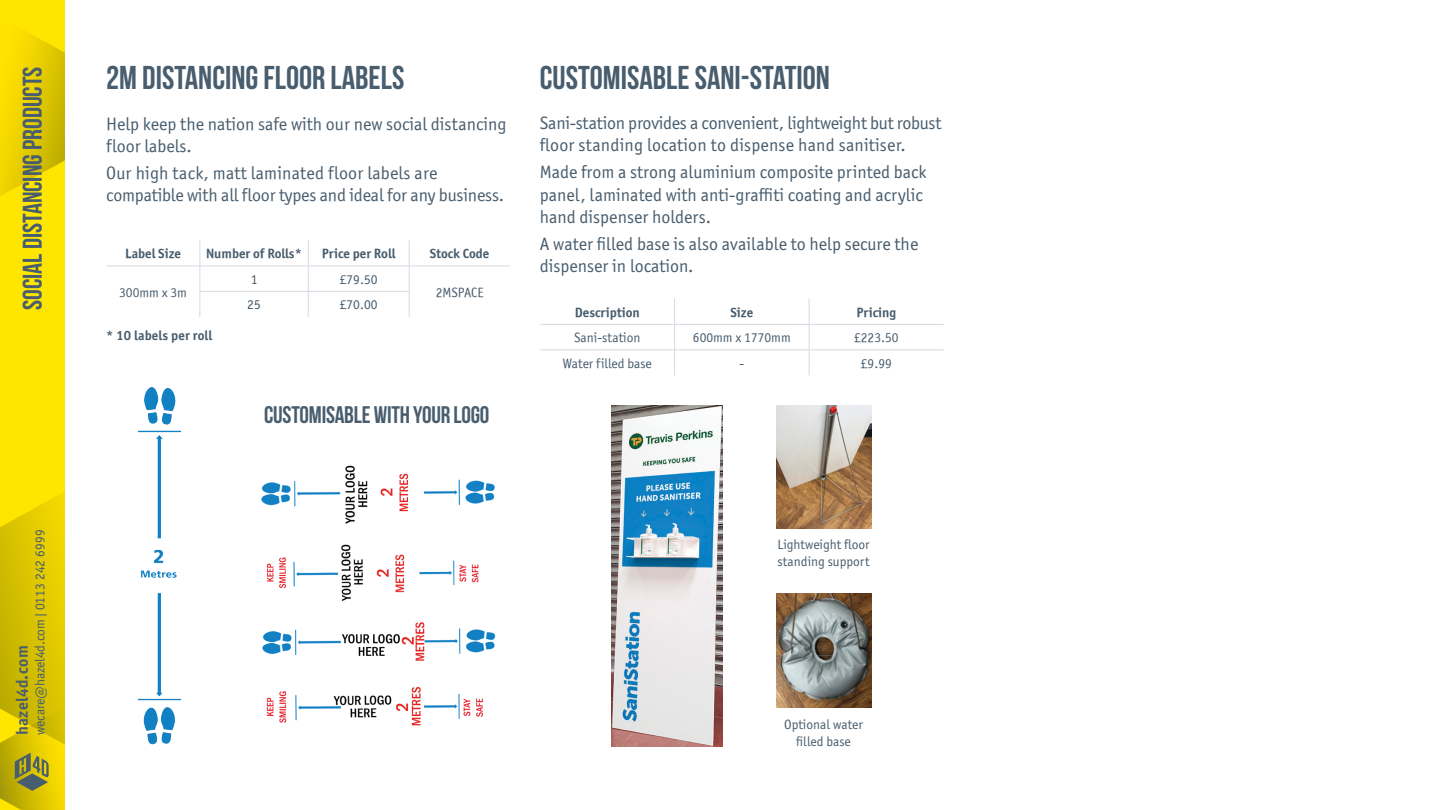
<style>
.page{position:relative;width:1441px;height:810px;background:#fff}
.page>*{position:absolute;margin:0;border:0;box-sizing:border-box;transform-origin:0 0}
.Product_Title_-_Prot{font:700 33px "Bebas Neue";color:#485d6e}
.t1{font:700 27px "Bebas Neue";color:#485d6e}
.Product_Title_-_Prot-2{font:700 24px "Bebas Neue";letter-spacing:-.01em;color:#485d6e}
.t2{font:18px/22.5px "Officina Sans ITC Pro";color:#485d6e}
.Officina_9pt_-_Parag{font:18px/22.5px "Officina Sans ITCTT Book";color:#485d6e}
.t3{font:700 16.5px "Officina Sans ITC Pro";letter-spacing:.02em;color:#485d6e}
.t4{font:13.5px/16.5px "Officina Sans ITC Pro";color:#485d6e;text-align:center}
.t5{font:13.5px "Officina Sans ITCTT Bold";color:#485d6e}
.t6{font:13.5px "Officina Sans ITCTT Book";color:#485d6e}
.t7{font:700 13.5px "Officina Sans ITC Pro";letter-spacing:.01em;color:#485d6e}
.t8{font:13.5px "Officina Sans ITC Pro";color:#425664}
</style>
<div class="page">
<img style="left:0;top:0;width:64px;height:810px">
<svg style="left:15px;top:753px;width:34px;height:38px"></svg>
<img style="left:261px;top:465px;width:234px;height:136px">
<img style="left:138px;top:388px;width:43px;height:357px">
<img style="left:611px;top:405px;width:111px;height:341px">
<img style="left:776px;top:405px;width:95px;height:124px">
<img style="left:776px;top:594px;width:95px;height:114px">
<hr style="left:540px;top:324px;width:134px;height:1px;background:#d5d9e0">
<hr style="left:674px;top:324px;width:135px;height:1px;background:#d5d9e0">
<hr style="left:540px;top:350px;width:134px;height:1px;background:#d5d9e0">
<hr style="left:674px;top:350px;width:135px;height:1px;background:#d5d9e0">
<hr style="left:809px;top:324px;width:134px;height:1px;background:#d5d9e0">
<svg style="left:674px;top:299px;width:1px;height:76px"></svg>
<hr style="left:809px;top:350px;width:134px;height:1px;background:#d5d9e0">
<svg style="left:808px;top:299px;width:1px;height:76px"></svg>
<img style="left:262px;top:622px;width:234px;height:104px">
<hr style="left:106px;top:266px;width:94px;height:1px;background:#d5d9e0">
<hr style="left:200px;top:266px;width:108px;height:1px;background:#d5d9e0">
<hr style="left:308px;top:266px;width:101px;height:1px;background:#d5d9e0">
<hr style="left:409px;top:266px;width:101px;height:1px;background:#d5d9e0">
<hr style="left:200px;top:291px;width:108px;height:1px;background:#d5d9e0">
<svg style="left:199px;top:240px;width:1px;height:77px"></svg>
<hr style="left:308px;top:291px;width:101px;height:1px;background:#d5d9e0">
<svg style="left:308px;top:240px;width:1px;height:77px"></svg>
<svg style="left:409px;top:240px;width:1px;height:77px"></svg>
<h2 class="t1" style="left:18px;top:310px;width:245px;rotate:-90deg">SOCIAL DISTANCING PRODUCTS</h2>
<p class="t4" style="left:32px;top:735px;width:207px;rotate:-90deg">wecare@hazel4d.com | 0113 242 6999</p>
<p class="t3" style="left:12px;top:735px;width:91px;rotate:-90deg">hazel4d.com</p>
<p class="Product_Title_-_Prot" style="left:106px;top:59px;width:299px">2M DISTANCING FLOOR LABELS</p>
<p class="Officina_9pt_-_Parag" style="left:106px;top:112px;width:401px">Help keep the nation safe with our new social distancing floor labels.</p>
<p class="Officina_9pt_-_Parag" style="left:106px;top:162px;width:399px">Our high tack, matt laminated floor labels are compatible with all floor types and ideal for any business.</p>
<p class="t5" style="left:125px;top:245px;width:57px">Label Size</p>
<p class="t5" style="left:206px;top:245px;width:97px">Number of Rolls*</p>
<p class="t5" style="left:322px;top:245px;width:75px">Price per Roll</p>
<p class="t5" style="left:430px;top:245px;width:61px">Stock Code</p>
<p class="t6" style="left:119px;top:284px;width:69px">300mm x 3m</p>
<p class="t8" style="left:251px;top:271px;width:8px">1</p>
<p class="t4" style="left:340px;top:271px;width:39px">£79.50</p>
<p class="t6" style="left:435px;top:284px;width:49px">2MSPACE</p>
<p class="t7" style="left:106px;top:327px;width:107px">* 10 labels per roll</p>
<p class="t8" style="left:247px;top:297px;width:15px">25</p>
<p class="t4" style="left:340px;top:296px;width:39px">£70.00</p>
<p class="Product_Title_-_Prot-2" style="left:264px;top:402px;width:226px">CUSTOMISABLE WITH YOUR LOGO</p>
<p class="Product_Title_-_Prot" style="left:540px;top:59px;width:291px">CUSTOMISABLE SANI-STATION</p>
<p class="t2" style="left:540px;top:112px;width:403px">Sani-station provides a convenient, lightweight but robust floor standing location to dispense hand sanitiser.</p>
<p class="t2" style="left:540px;top:161px;width:388px">Made from a strong aluminium composite printed back panel, laminated with anti-graffiti coating and acrylic hand dispenser holders.</p>
<p class="t2" style="left:540px;top:233px;width:380px">A water filled base is also available to help secure the dispenser in location.</p>
<p class="t5" style="left:574px;top:304px;width:66px">Description</p>
<p class="t5" style="left:730px;top:304px;width:24px">Size</p>
<p class="t5" style="left:856px;top:304px;width:41px">Pricing</p>
<p class="t6" style="left:574px;top:330px;width:68px">Sani-station</p>
<p class="t4" style="left:693px;top:329px;width:99px">600mm x 1770mm</p>
<p class="t6" style="left:854px;top:330px;width:46px">£223.50</p>
<p class="t6" style="left:562px;top:355px;width:90px">Water filled base</p>
<p class="t6" style="left:739px;top:355px;width:6px">-</p>
<p class="t6" style="left:860px;top:355px;width:32px">£9.99</p>
<p class="t4" style="left:777px;top:536px;width:94px">Lightweight floor</p>
<p class="t4" style="left:777px;top:553px;width:94px">standing support</p>
<p class="t4" style="left:784px;top:716px;width:80px">Optional water filled base</p>
</div>
